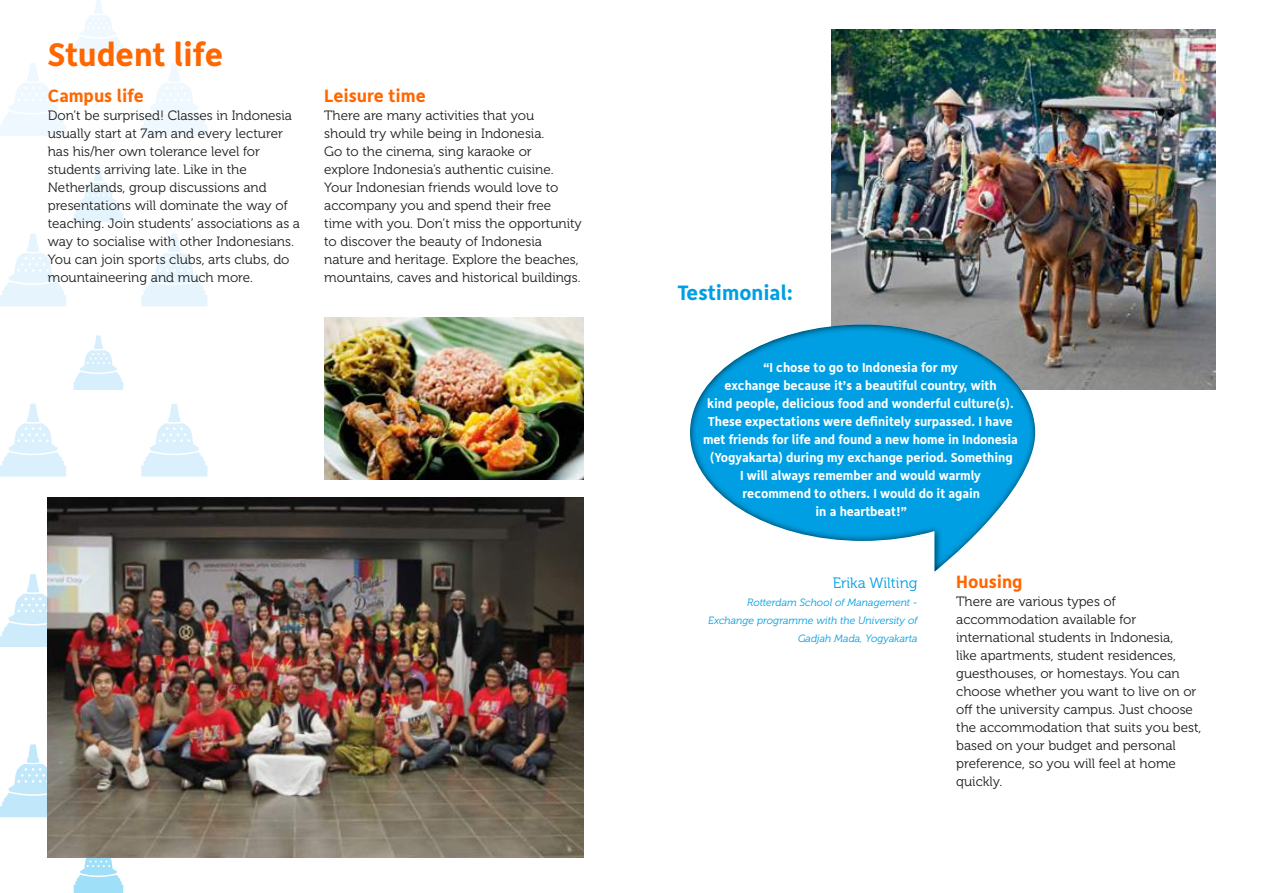
<style>
.page{position:relative;width:1263px;height:893px;background:#fff}
.page>*{position:absolute;margin:0;border:0;box-sizing:border-box;transform-origin:0 0}
.t1{font:700 33px "Depot";color:#f60}
.t2{font:700 21px "Depot";color:#009fe3}
.t3{font:700 18px "Depot";color:#f60}
.t4{font:15px "Museo 300";color:#009fe3}
.t5{font:13.5px/18px "Museo 300";color:#1d1d1b}
.t6{font:700 13.2px/18px "Depot";letter-spacing:-.005em;color:#fff;text-align:center}
.t7{font:italic 10.5px/18px "Museo 300";color:#009fe3;text-align:right}
</style>
<div class="page">
<svg style="left:0;top:63px;width:66px;height:73px"></svg>
<svg style="left:141px;top:63px;width:66px;height:73px"></svg>
<svg style="left:0;top:233px;width:66px;height:73px"></svg>
<svg style="left:141px;top:233px;width:66px;height:73px"></svg>
<svg style="left:0;top:404px;width:66px;height:73px"></svg>
<svg style="left:141px;top:404px;width:66px;height:73px"></svg>
<svg style="left:0;top:574px;width:48px;height:73px"></svg>
<svg style="left:0;top:744px;width:48px;height:73px"></svg>
<svg style="left:74px;top:0;width:49px;height:55px"></svg>
<svg style="left:74px;top:168px;width:49px;height:54px"></svg>
<svg style="left:74px;top:335px;width:49px;height:55px"></svg>
<svg style="left:74px;top:858px;width:49px;height:35px"></svg>
<img style="left:831px;top:30px;width:384px;height:360px">
<img style="left:324px;top:318px;width:260px;height:162px">
<img style="left:48px;top:498px;width:536px;height:360px">
<svg style="left:690px;top:317px;width:353px;height:255px;fill:#009fe3"></svg>
<h1 class="t1" style="left:48px;top:33px;width:177px">Student life</h1>
<h3 class="t3" style="left:48px;top:84px;width:98px">Campus life</h3>
<p class="t5" style="left:48px;top:106px;width:254px">Don’t be surprised! Classes in Indonesia usually start at 7am and every lecturer has his/her own tolerance level for students arriving late. Like in the Netherlands, group discussions and presentations will dominate the way of teaching. Join students’ associations as a way to socialise with other Indonesians.<br>You can join sports clubs, arts clubs, do mountaineering and much more.</p>
<h3 class="t3" style="left:324px;top:84px;width:103px">Leisure time</h3>
<p class="t5" style="left:324px;top:106px;width:259px">There are many activities that you<br>should try while being in Indonesia.<br>Go to the cinema, sing karaoke or<br>explore Indonesia’s authentic cuisine.<br>Your Indonesian friends would love to accompany you and spend their free time with you. Don’t miss the opportunity to discover the beauty of Indonesia nature and heritage. Explore the beaches, mountains, caves and historical buildings.</p>
<h2 class="t2" style="left:678px;top:279px;width:117px">Testimonial:</h2>
<p class="t6" style="left:703px;top:358px;width:316px">“I chose to go to Indonesia for my<br>exchange because it’s a beautiful country, with<br>kind people, delicious food and wonderful culture(s).<br>These expectations were definitely surpassed. I have met friends for life and found a new home in Indonesia (Yogyakarta) during my exchange period. Something<br>I will always remember and would warmly<br>recommend to others. I would do it again<br>in a heartbeat!”</p>
<p class="t4" style="left:833px;top:575px;width:86px">Erika Wilting</p>
<p class="t7" style="left:708px;top:593px;width:211px">Rotterdam School of Management -<br>Exchange programme with the University of<br>Gadjah Mada, Yogyakarta</p>
<h3 class="t3" style="left:956px;top:570px;width:68px">Housing</h3>
<p class="t5" style="left:956px;top:592px;width:247px">There are various types of accommodation available for international students in Indonesia,<br>like apartments, student residences, guesthouses, or homestays. You can choose whether you want to live on or off the university campus. Just choose the accommodation that suits you best, based on your budget and personal preference, so you will feel at home quickly.</p>
</div>
